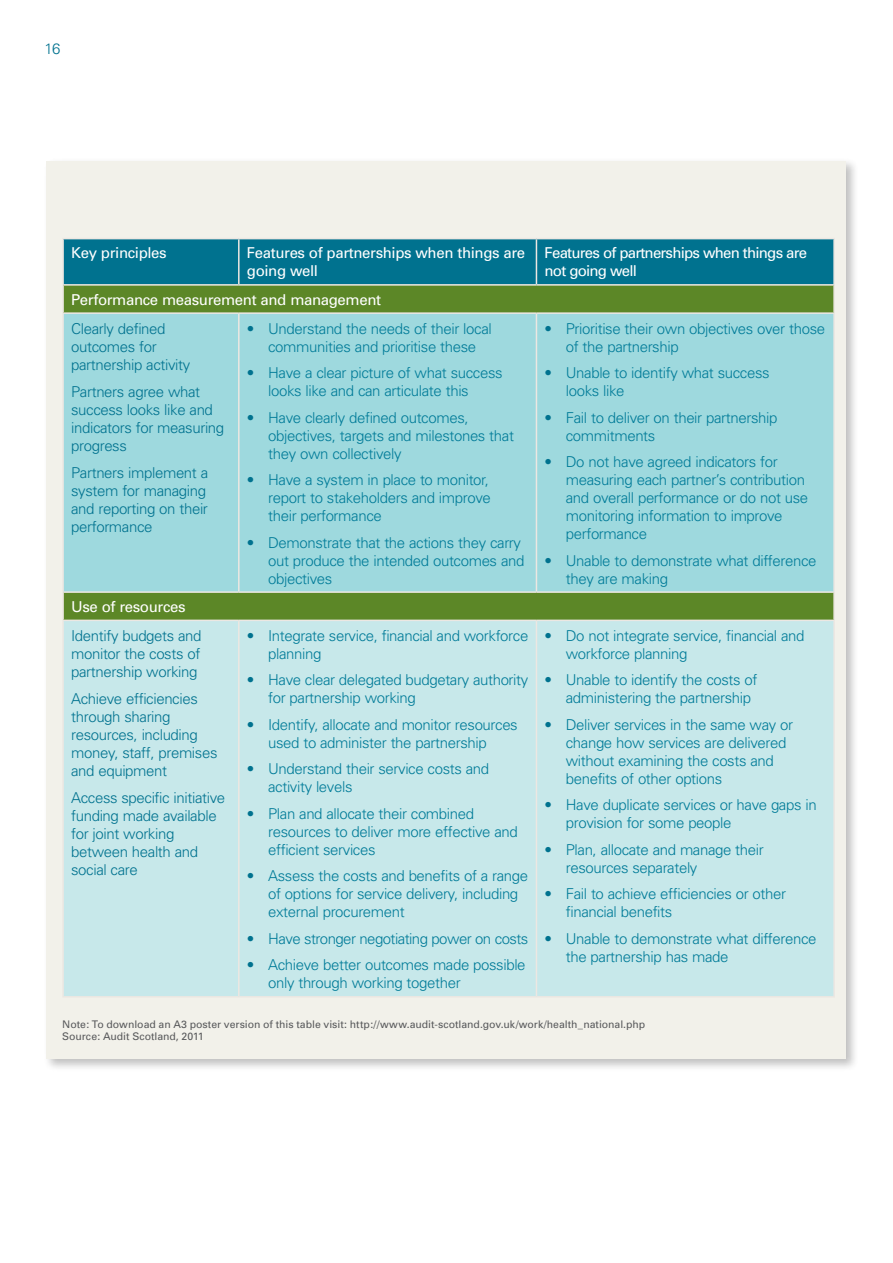
<style>
.page{position:relative;width:893px;height:1263px;background:#fff}
.page>*{position:absolute;margin:0;border:0;box-sizing:border-box;transform-origin:0 0}
.t1{font:300 15px/18px "Univers";letter-spacing:-.025em;color:#007b98}
.t2{font:300 15px/18px "Univers";letter-spacing:-.025em;color:#00728f}
.t3{font:15px/18px "Univers";letter-spacing:-.025em;color:#fff}
.t4{font:15px/18px "Univers";letter-spacing:-.05em;color:#fff}
.Exhibit_-_Heading_4{font:10.5px "Univers";letter-spacing:-.005em;color:#58595b}
.s1{color:#00728f}
</style>
<div class="page">
<div style="left:43px;top:158px;width:816px;height:914px;background:#000;opacity:.25"></div>
<div style="left:47px;top:162px;width:799px;height:897px;background:#f2f1ea"></div>
<div style="left:64px;top:239px;width:769px;height:45px;background:#00728f"></div>
<div style="left:64px;top:286px;width:769px;height:334px;background:#5c8727"></div>
<div style="left:64px;top:314px;width:769px;height:277px;background:#9ed9de"></div>
<div style="left:64px;top:621px;width:769px;height:375px;background:#c7e8ea"></div>
<hr style="left:62px;top:238px;width:177px;height:1px;background:#ece7e2">
<hr style="left:62px;top:239px;width:2px;height:45px;background:#ece7e2">
<hr style="left:239px;top:238px;width:297px;height:1px;background:#ece7e2">
<hr style="left:238px;top:239px;width:2px;height:45px;background:#ece7e2">
<hr style="left:536px;top:238px;width:299px;height:1px;background:#ece7e2">
<hr style="left:536px;top:239px;width:1px;height:45px;background:#ece7e2">
<hr style="left:833px;top:239px;width:2px;height:45px;background:#ece7e2">
<hr style="left:62px;top:284px;width:177px;height:2px;background:#ece7e2">
<hr style="left:62px;top:286px;width:2px;height:26px;background:#ece7e2">
<hr style="left:239px;top:284px;width:297px;height:2px;background:#ece7e2">
<hr style="left:536px;top:284px;width:299px;height:2px;background:#ece7e2">
<hr style="left:833px;top:286px;width:2px;height:26px;background:#ece7e2">
<hr style="left:62px;top:312px;width:177px;height:2px;background:#ece7e2">
<hr style="left:62px;top:314px;width:2px;height:277px;background:#ece7e2">
<hr style="left:239px;top:312px;width:297px;height:2px;background:#ece7e2">
<hr style="left:238px;top:314px;width:2px;height:277px;background:#ece7e2">
<hr style="left:536px;top:312px;width:299px;height:2px;background:#ece7e2">
<hr style="left:536px;top:314px;width:1px;height:277px;background:#ece7e2">
<hr style="left:833px;top:314px;width:2px;height:277px;background:#ece7e2">
<hr style="left:62px;top:591px;width:177px;height:2px;background:#ece7e2">
<hr style="left:62px;top:593px;width:2px;height:27px;background:#ece7e2">
<hr style="left:239px;top:591px;width:297px;height:2px;background:#ece7e2">
<hr style="left:536px;top:591px;width:299px;height:2px;background:#ece7e2">
<hr style="left:833px;top:593px;width:2px;height:27px;background:#ece7e2">
<hr style="left:62px;top:620px;width:177px;height:1px;background:#ece7e2">
<hr style="left:62px;top:621px;width:2px;height:375px;background:#ece7e2">
<hr style="left:239px;top:620px;width:297px;height:1px;background:#ece7e2">
<hr style="left:238px;top:621px;width:2px;height:375px;background:#ece7e2">
<hr style="left:536px;top:620px;width:299px;height:1px;background:#ece7e2">
<hr style="left:536px;top:621px;width:1px;height:375px;background:#ece7e2">
<hr style="left:833px;top:621px;width:2px;height:375px;background:#ece7e2">
<hr style="left:62px;top:996px;width:177px;height:1px;background:#ece7e2">
<hr style="left:239px;top:996px;width:297px;height:1px;background:#ece7e2">
<hr style="left:536px;top:996px;width:299px;height:1px;background:#ece7e2">
<p class="t2" style="left:45px;top:40px;width:17px">16</p>
<p class="t3" style="left:71px;top:244px;width:97px">Key principles</p>
<p class="t3" style="left:247px;top:244px;width:280px">Features of partnerships when things are going well</p>
<p class="t4" style="left:545px;top:244px;width:264px">Features of partnerships when things are not going well</p>
<p class="t3" style="left:71px;top:290px;width:311px">Performance measurement and management</p>
<p class="t2" style="left:71px;top:319px;width:121px">Clearly defined outcomes for partnership activity</p>
<p class="t2" style="left:71px;top:382px;width:155px">Partners agree what success looks like and indicators for measuring progress</p>
<p class="t2" style="left:71px;top:463px;width:139px">Partners implement a system for managing and reporting on their performance</p>
<p class="t1" style="left:247px;top:319px;width:246px;text-align:center"><span class="s1">•</span> Understand the needs of their local communities and prioritise these</p>
<p class="t1" style="left:268px;top:364px;width:236px;text-indent:-21px"><span class="s1">•</span> Have a clear picture of what success looks like and can articulate this</p>
<p class="t1" style="left:268px;top:408px;width:247px;text-indent:-21px"><span class="s1">•</span> Have clearly defined outcomes, objectives, targets and milestones that they own collectively</p>
<p class="t1" style="left:268px;top:471px;width:224px;text-indent:-21px"><span class="s1">•</span> Have a system in place to monitor, report to stakeholders and improve their performance</p>
<p class="t1" style="left:268px;top:533px;width:258px;text-indent:-21px"><span class="s1">•</span> Demonstrate that the actions they carry out produce the intended outcomes and objectives</p>
<p class="t1" style="left:566px;top:319px;width:261px;text-indent:-21px"><span class="s1">•</span> Prioritise their own objectives over those of the partnership</p>
<p class="t1" style="left:566px;top:364px;width:205px;text-indent:-21px"><span class="s1">•</span> Unable to identify what success looks like</p>
<p class="t1" style="left:566px;top:408px;width:213px;text-indent:-21px"><span class="s1">•</span> Fail to deliver on their partnership commitments</p>
<p class="t1" style="left:566px;top:453px;width:244px;text-indent:-21px"><span class="s1">•</span> Do not have agreed indicators for measuring each partner’s contribution and overall performance or do not use monitoring information to improve performance</p>
<p class="t1" style="left:566px;top:551px;width:252px;text-indent:-21px"><span class="s1">•</span> Unable to demonstrate what difference they are making</p>
<p class="t3" style="left:71px;top:598px;width:116px">Use of resources</p>
<p class="t2" style="left:71px;top:626px;width:132px;text-align:justify">Identify budgets and monitor the costs of partnership working</p>
<p class="t2" style="left:71px;top:689px;width:148px">Achieve efficiencies through sharing resources, including money, staff, premises and equipment</p>
<p class="t2" style="left:71px;top:788px;width:155px">Access specific initiative funding made available for joint working between health and social care</p>
<p class="t1" style="left:268px;top:626px;width:262px;text-indent:-21px"><span class="s1">•</span> Integrate service, financial and workforce planning</p>
<p class="t1" style="left:268px;top:671px;width:262px;text-indent:-21px"><span class="s1">•</span> Have clear delegated budgetary authority for partnership working</p>
<p class="t1" style="left:268px;top:715px;width:251px;text-indent:-21px"><span class="s1">•</span> Identify, allocate and monitor resources used to administer the partnership</p>
<p class="t1" style="left:268px;top:760px;width:223px;text-indent:-21px"><span class="s1">•</span> Understand their service costs and activity levels</p>
<p class="t1" style="left:268px;top:804px;width:251px;text-indent:-21px"><span class="s1">•</span> Plan and allocate their combined resources to deliver more effective and efficient services</p>
<p class="t1" style="left:268px;top:867px;width:262px;text-indent:-21px"><span class="s1">•</span> Assess the costs and benefits of a range of options for service delivery, including external procurement</p>
<p class="t1" style="left:247px;top:929px;width:283px"><span class="s1">•</span> Have stronger negotiating power on costs</p>
<p class="t1" style="left:268px;top:956px;width:259px;text-indent:-21px"><span class="s1">•</span> Achieve better outcomes made possible only through working together</p>
<p class="t1" style="left:566px;top:626px;width:240px;text-indent:-21px"><span class="s1">•</span> Do not integrate service, financial and workforce planning</p>
<p class="t1" style="left:566px;top:671px;width:193px;text-indent:-21px"><span class="s1">•</span> Unable to identify the costs of administering the partnership</p>
<p class="t1" style="left:566px;top:715px;width:229px;text-indent:-21px"><span class="s1">•</span> Deliver services in the same way or change how services are delivered without examining the costs and benefits of other options</p>
<p class="t1" style="left:566px;top:796px;width:252px;text-indent:-21px"><span class="s1">•</span> Have duplicate services or have gaps in provision for some people</p>
<p class="t1" style="left:566px;top:840px;width:199px;text-indent:-21px"><span class="s1">•</span> Plan, allocate and manage their resources separately</p>
<p class="t1" style="left:566px;top:885px;width:222px;text-indent:-21px"><span class="s1">•</span> Fail to achieve efficiencies or other financial benefits</p>
<p class="t1" style="left:566px;top:929px;width:252px;text-indent:-21px"><span class="s1">•</span> Unable to demonstrate what difference the partnership has made</p>
<p class="Exhibit_-_Heading_4" style="left:62px;top:1018px;width:584px">Note: To download an A3 poster version of this table visit: http://www.audit-scotland.gov.uk/work/health_national.php</p>
<p class="Exhibit_-_Heading_4" style="left:62px;top:1030px;width:143px">Source: Audit Scotland, 2011</p>
</div>
